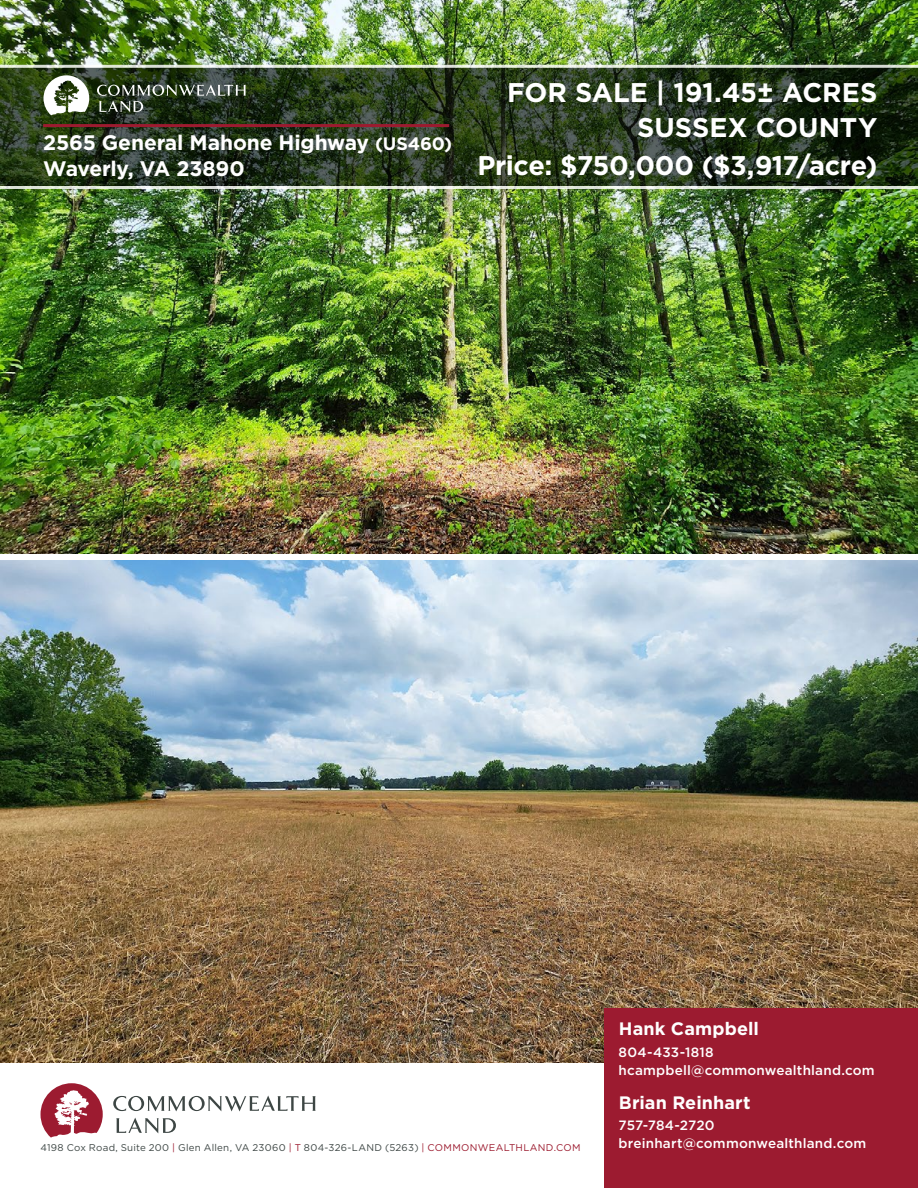
<style>
.page{position:relative;width:918px;height:1188px;background:#fff}
.page>*{position:absolute;margin:0;border:0;box-sizing:border-box;transform-origin:0 0}
.t1{font:700 27px/34.5px "Gotham";letter-spacing:-.01em;color:#fff;text-align:right}
.t2{font:700 21px/25.5px "Gotham";letter-spacing:-.01em;color:#fff}
.t3{font:700 18px "Gotham";letter-spacing:.01em;color:#fff}
.t4{font:500 13.5px/18px "Gotham";letter-spacing:.015em;color:#fff}
.t5{font:9.75px "Gotham";letter-spacing:.03em;color:#3d4644}
.s1{font-size:18px}
.s2{color:#9c1b2f}
</style>
<div class="page">
<img style="left:0;top:0;width:918px;height:554px">
<img style="left:0;top:561px;width:918px;height:502px">
<div style="left:604px;top:1009px;width:314px;height:179px;background:#9c1b30"></div>
<svg style="left:113px;top:1096px;width:203px;height:15px"></svg>
<svg style="left:116px;top:1118px;width:60px;height:15px"></svg>
<svg style="left:41px;top:1083px;width:62px;height:55px"></svg>
<svg style="left:0;top:65px;width:918px;height:124px;background:#2d3d25"></svg>
<svg style="left:97px;top:84px;width:149px;height:28px;background:#42503e"></svg>
<svg style="left:44px;top:75px;width:45px;height:40px"></svg>
<hr style="left:43px;top:124px;width:406px;height:3px;background:#9c1b2f">
<h2 class="t2" style="left:43px;top:130px;width:410px">2565 General Mahone Highway <span class="s1">(US460)<br></span>Waverly, VA 23890</h2>
<h1 class="t1" style="left:507px;top:75px;width:372px">FOR SALE | 191.45± ACRES<br>SUSSEX COUNTY</h1>
<h1 class="t1" style="left:477px;top:148px;width:402px">Price: $750,000 ($3,917/acre)</h1>
<h3 class="t3" style="left:619px;top:1017px;width:142px">Hank Campbell</h3>
<p class="t4" style="left:619px;top:1043px;width:258px">804-433-1818 hcampbell@commonwealthland.com</p>
<h3 class="t3" style="left:619px;top:1091px;width:133px">Brian Reinhart</h3>
<p class="t5" style="left:40px;top:1142px;width:542px">4198 Cox Road, Suite 200 <span class="s2">|</span> Glen Allen, VA 23060 <span class="s2">| T</span> 804-326-LAND (5263) <span class="s2">| COMMONWEALTHLAND.COM</span></p>
<p class="t4" style="left:619px;top:1116px;width:249px">757-784-2720 breinhart@commonwealthland.com</p>
</div>
